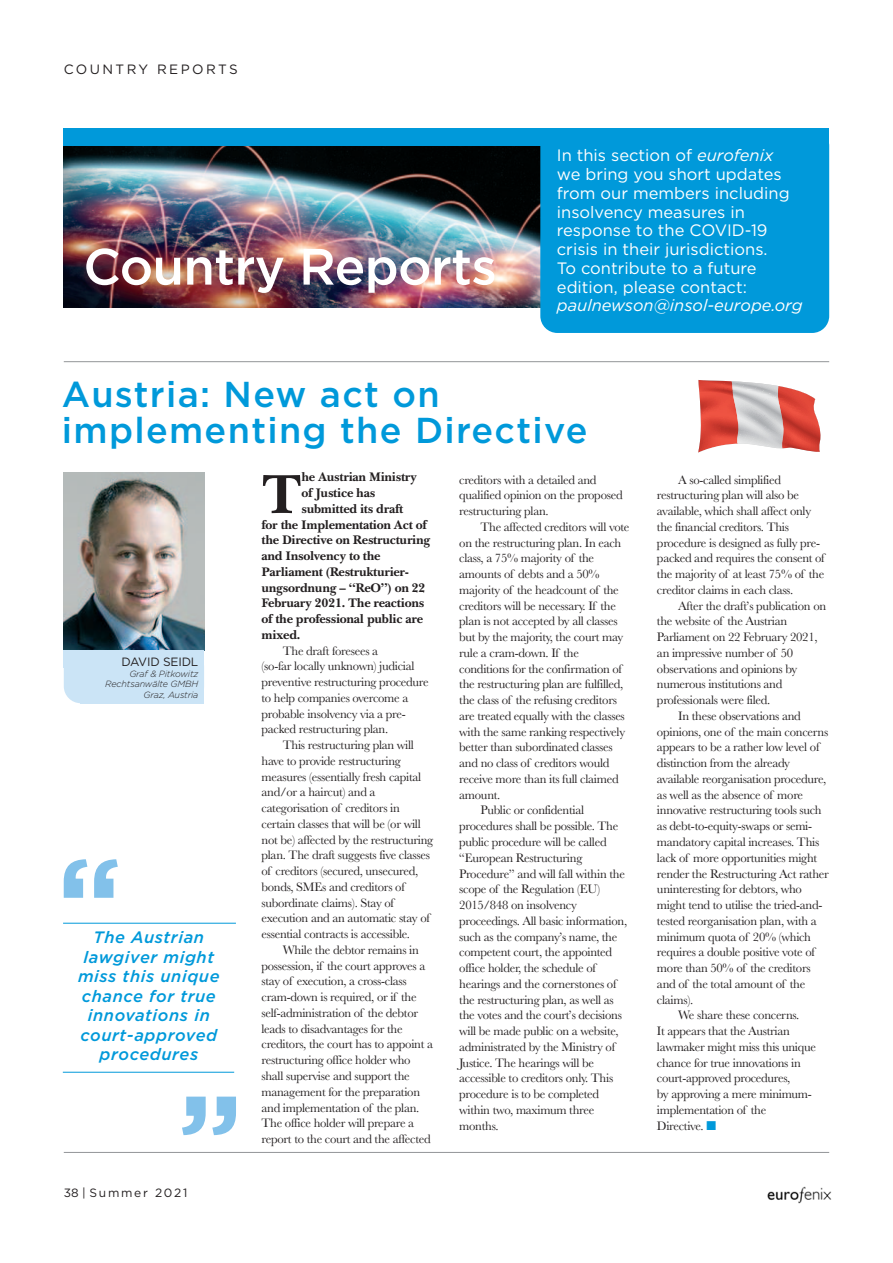
<style>
.page{position:relative;width:893px;height:1263px;background:#fff}
.page>*{position:absolute;margin:0;border:0;box-sizing:border-box;transform-origin:0 0}
.t1{font:700 119.55px "Gotham";color:#82c1ea}
.t2{font:700 56.55px "Baskerville BT";color:#231f20}
.t3{font:500 51px "Gotham";letter-spacing:-.015em;color:#fff}
.t4{font:500 36px/36px "Gotham";letter-spacing:.035em;color:#0099da}
.t5{font:16.5px/18.8px "Gotham";color:#fff}
.t6{font:italic 500 16.5px/19.5px "Gotham";letter-spacing:.035em;color:#0099da;text-align:center}
.t7{font:13.5px "Gotham";letter-spacing:.18em;color:#231f20}
.t8{font:12.75px/15.8px "Baskerville";letter-spacing:-.025em;color:#231f20}
.t9{font:700 12.75px "Baskerville BT";letter-spacing:-.025em;color:#231f20}
.t10{font:12px "Gotham";letter-spacing:.145em;color:#231f20}
.t11{font:12px "Gotham";color:#231f20}
.t12{font:italic 300 9px "Gotham";letter-spacing:-.015em;color:#231f20}
.s1{font-style:italic}
.s2{color:#0099da}
</style>
<div class="page">
<hr style="left:64px;top:361px;width:765px;height:1px;background:#939598">
<hr style="left:64px;top:1152px;width:765px;height:1px;background:#939598">
<img style="left:64px;top:146px;width:476px;height:161px">
<div style="left:540px;top:129px;width:289px;height:204px;background:#0099da;border-radius:17px"></div>
<div style="left:64px;top:129px;width:765px;height:17px;background:#0099da"></div>
<svg style="left:698px;top:380px;width:123px;height:73px"></svg>
<hr style="left:63px;top:923px;width:173px;height:1px;background:#0099da">
<hr style="left:63px;top:1072px;width:171px;height:1px;background:#0099da">
<img style="left:64px;top:472px;width:140px;height:178px">
<div style="left:64px;top:650px;width:140px;height:53px;background:#cbe4f6;border-radius:17px"></div>
<div style="left:64px;top:650px;width:140px;height:17px;background:#cbe4f6"></div>
<img style="left:767px;top:1186px;width:65px;height:18px">
<p class="t7" style="left:64px;top:64px;width:175px">COUNTRY REPORTS</p>
<p class="t3" style="left:83px;top:247px;width:415px">Country Reports</p>
<p class="t5" style="left:557px;top:147px;width:247px">In this section of <span class="s1">eurofenix<br></span>we bring you short updates from our members including insolvency measures in response to the COVID-19 crisis in their jurisdictions.<br>To contribute to a future edition, please contact: <span class="s1">paulnewson@insol-europe.org</span></p>
<p class="t4" style="left:62px;top:379px;width:527px">Austria: New act on implementing the Directive</p>
<p class="t11" style="left:121px;top:657px;width:78px">DAVID SEIDL</p>
<p class="t12" style="left:129px;top:670px;width:70px">Graf &amp; Pitkowitz</p>
<p class="t12" style="left:105px;top:680px;width:95px">Rechtsanwälte GMBH</p>
<p class="t12" style="left:143px;top:691px;width:56px">Graz, Austria</p>
<p class="t1" style="left:57px;top:856px;width:66px">“</p>
<p class="t6" style="left:78px;top:929px;width:143px">The Austrian lawgiver might miss this unique chance for true innovations in court-approved procedures</p>
<p class="t1" style="left:178px;top:1093px;width:66px">”</p>
<p class="t10" style="left:64px;top:1188px;width:125px">38 | Summer 2021</p>
<p class="t2" style="left:261px;top:473px;width:42px">T</p>
<p class="t9" style="left:301px;top:472px;width:117px">he Austrian Ministry</p>
<p class="t9" style="left:301px;top:488px;width:75px">of Justice has</p>
<p class="t9" style="left:301px;top:504px;width:103px">submitted its draft</p>
<p class="t9" style="left:261px;top:520px;width:167px">for the Implementation Act of</p>
<p class="t9" style="left:261px;top:535px;width:170px">the Directive on Restructuring</p>
<p class="t9" style="left:261px;top:551px;width:121px">and Insolvency to the</p>
<p class="t9" style="left:261px;top:567px;width:149px">Parliament (Restrukturier-</p>
<p class="t9" style="left:261px;top:583px;width:166px">ungsordnung – “ReO”) on 22</p>
<p class="t9" style="left:261px;top:598px;width:164px">February 2021. The reactions</p>
<p class="t9" style="left:261px;top:614px;width:163px">of the professional public are</p>
<p class="t9" style="left:261px;top:630px;width:40px">mixed.</p>
<p class="t8" style="left:261px;top:643px;width:169px;text-indent:21px">The draft foresees a<br>(so-far locally unknown) judicial preventive restructuring procedure to help companies overcome a probable insolvency via a pre&shy;packed restructuring plan.</p>
<p class="t8" style="left:261px;top:737px;width:173px;text-indent:21px">This restructuring plan will have to provide restructuring measures (essentially fresh capital and/or a haircut) and a categorisation of creditors in certain classes that will be (or will not be) affected by the restructuring plan. The draft suggests five classes of creditors (secured, unsecured, bonds, SMEs and creditors of subordinate claims). Stay of execution and an automatic stay of essential contracts is accessible.</p>
<p class="t8" style="left:261px;top:942px;width:173px;text-indent:21px">While the debtor remains in possession, if the court approves a stay of execution, a cross-class cram-down is required, or if the self-administration of the debtor leads to disadvantages for the creditors, the court has to appoint a restructuring office holder who shall supervise and support the management for the preparation and implementation of the plan.<br>The office holder will prepare a report to the court and the affected</p>
<p class="t8" style="left:459px;top:472px;width:165px">creditors with a detailed and qualified opinion on the proposed restructuring plan.</p>
<p class="t8" style="left:459px;top:519px;width:172px;text-indent:21px">The affected creditors will vote on the restructuring plan. In each class, a 75% majority of the amounts of debts and a 50% majority of the headcount of the creditors will be necessary. If the plan is not accepted by all classes but by the majority, the court may rule a cram-down. If the conditions for the confirmation of the restructuring plan are fulfilled, the class of the refusing creditors are treated equally with the classes with the same ranking respectively better than subordinated classes and no class of creditors would receive more than its full claimed amount.</p>
<p class="t8" style="left:459px;top:802px;width:169px;text-indent:21px">Public or confidential procedures shall be possible. The public procedure will be called “European Restructuring<br>Procedure” and will fall within the scope of the Regulation (EU)<br>2015/848 on insolvency proceedings. All basic information, such as the company’s name, the competent court, the appointed office holder, the schedule of hearings and the cornerstones of the restructuring plan, as well as the votes and the court’s decisions will be made public on a website, administrated by the Ministry of<br>Justice. The hearings will be accessible to creditors only. This procedure is to be completed within two, maximum three months.</p>
<p class="t8" style="left:657px;top:472px;width:169px;text-indent:21px">A so-called simplified restructuring plan will also be available, which shall affect only the financial creditors. This procedure is designed as fully pre&shy;packed and requires the consent of the majority of at least 75% of the creditor claims in each class.</p>
<p class="t8" style="left:657px;top:598px;width:171px;text-indent:21px">After the draft’s publication on the website of the Austrian<br>Parliament on 22 February 2021, an impressive number of 50 observations and opinions by numerous institutions and professionals were filed.</p>
<p class="t8" style="left:657px;top:708px;width:173px;text-indent:21px">In these observations and opinions, one of the main concerns appears to be a rather low level of distinction from the already available reorganisation procedure, as well as the absence of more innovative restructuring tools such as debt-to-equity-swaps or semi&shy;mandatory capital increases. This lack of more opportunities might render the Restructuring Act rather uninteresting for debtors, who might tend to utilise the tried-and&shy;tested reorganisation plan, with a minimum quota of 20% (which requires a double positive vote of more than 50% of the creditors and of the total amount of the claims).</p>
<p class="t8" style="left:657px;top:1007px;width:161px;text-indent:21px">We share these concerns.<br>It appears that the Austrian lawmaker might miss this unique chance for true innovations in court-approved procedures,<br>by approving a mere minimum&shy;implementation of the<br>Directive. <span class="s2">■</span></p>
</div>
